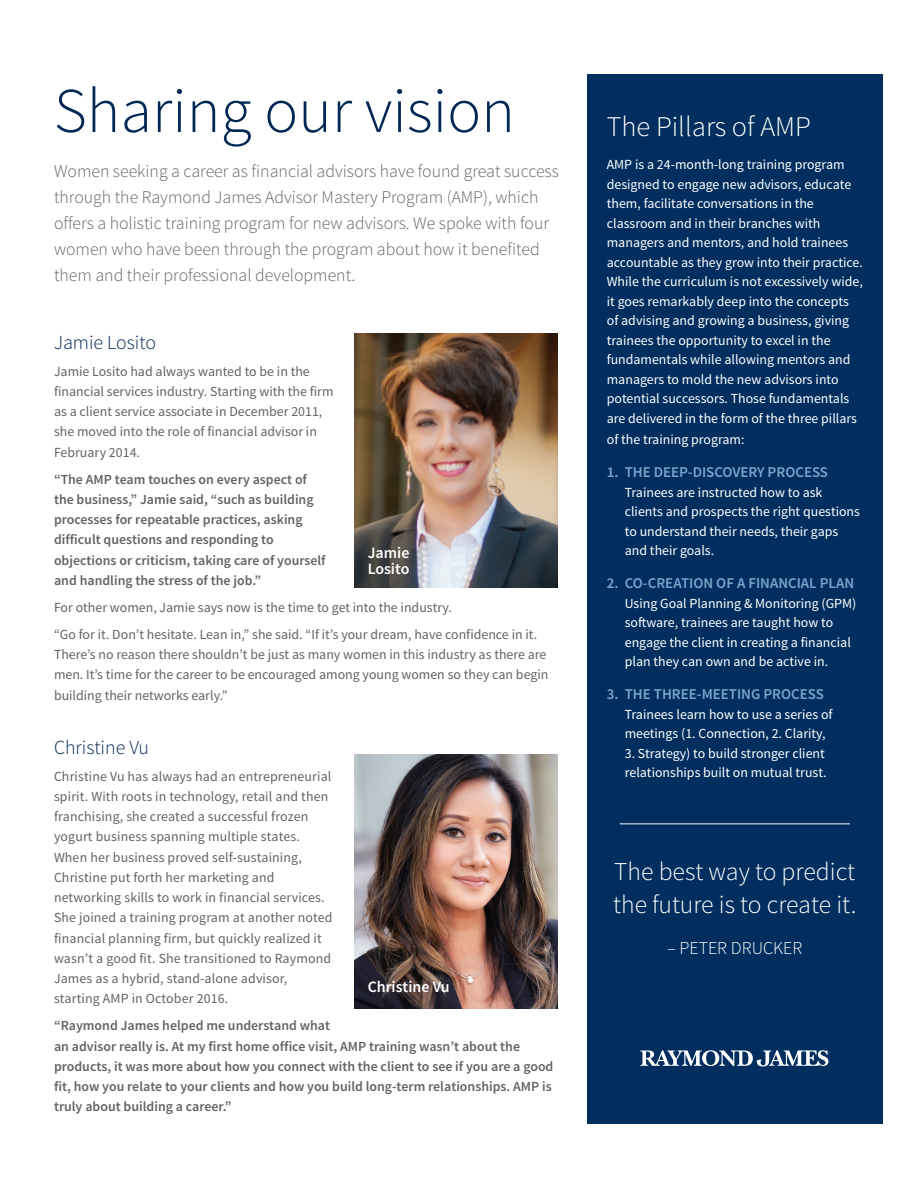
<style>
.page{position:relative;width:918px;height:1188px;background:#fff}
.page>*{position:absolute;margin:0;border:0;box-sizing:border-box;transform-origin:0 0}
.Body_Copy{font:300 63.6px "Source Sans Pro";color:#002855}
.t1{font:300 28.5px "Source Sans Pro";color:#fff}
.t2{font:300 25.65px/33.3px "Source Sans Pro";color:#fff}
.Body_Copy-2{font:300 19.8px "Source Sans Pro";color:#002855}
.t3{font:300 18.15px "Source Sans Pro";color:#fff}
.Body_Copy-3{font:300 17.7px/26.2px "Source Sans Pro";color:#636366}
.t4{font:600 15.9px/16px "Source Sans Pro";color:#fff}
.t5{font:600 15px "Source Sans Pro";color:#79a7cb}
.Body_Copy-4{font:13.8px/20.2px "Source Sans Pro";color:#636366}
.t6{font:13.8px/19.5px "Source Sans Pro";color:#fff}
.Body_Copy-5{font:600 13.8px/20.2px "Source Sans Pro";color:#636366}
</style>
<div class="page">
<div style="left:587px;top:74px;width:295px;height:1049px;background:#002e5e"></div>
<hr style="left:620px;top:824px;width:230px;height:1px;background:#fff">
<svg style="left:640px;top:1050px;width:188px;height:16px"></svg>
<img style="left:355px;top:755px;width:202px;height:254px">
<img style="left:355px;top:334px;width:202px;height:254px">
<p class="Body_Copy" style="left:54px;top:72px;width:463px">Sharing our vision</p>
<p class="Body_Copy-3" style="left:54px;top:158px;width:506px">Women seeking a career as financial advisors have found great success through the Raymond James Advisor Mastery Program (AMP), which offers a holistic training program for new advisors. We spoke with four women who have been through the program about how it benefited them and their professional development.</p>
<p class="Body_Copy-2" style="left:54px;top:330px;width:103px">Jamie Losito</p>
<p class="Body_Copy-4" style="left:54px;top:361px;width:281px">Jamie Losito had always wanted to be in the financial services industry. Starting with the firm as a client service associate in December 2011, she moved into the role of financial advisor in February 2014.</p>
<p class="Body_Copy-5" style="left:54px;top:469px;width:273px">“The AMP team touches on every aspect of the business,” Jamie said, “such as building processes for repeatable practices, asking difficult questions and responding to objections or criticism, taking care of yourself and handling the stress of the job.”</p>
<p class="Body_Copy-4" style="left:54px;top:597px;width:399px">For other women, Jamie says now is the time to get into the industry.</p>
<p class="Body_Copy-4" style="left:54px;top:624px;width:496px">“Go for it. Don’t hesitate. Lean in,” she said. “If it’s your dream, have confidence in it.<br>There’s no reason there shouldn’t be just as many women in this industry as there are men. It’s time for the career to be encouraged among young women so they can begin building their networks early.”</p>
<p class="Body_Copy-2" style="left:54px;top:735px;width:96px">Christine Vu</p>
<p class="Body_Copy-4" style="left:54px;top:766px;width:280px">Christine Vu has always had an entrepreneurial spirit. With roots in technology, retail and then franchising, she created a successful frozen yogurt business spanning multiple states.<br>When her business proved self-sustaining, Christine put forth her marketing and networking skills to work in financial services.<br>She joined a training program at another noted financial planning firm, but quickly realized it wasn’t a good fit. She transitioned to Raymond James as a hybrid, stand-alone advisor, starting AMP in October 2016.</p>
<p class="Body_Copy-5" style="left:54px;top:1016px;width:501px">“Raymond James helped me understand what<br>an advisor really is. At my first home office visit, AMP training wasn’t about the products, it was more about how you connect with the client to see if you are a good fit, how you relate to your clients and how you build long-term relationships. AMP is truly about building a career.”</p>
<p class="t4" style="left:368px;top:545px;width:43px">Jamie<br>Losito</p>
<p class="t4" style="left:368px;top:979px;width:83px">Christine Vu</p>
<p class="t1" style="left:607px;top:109px;width:205px">The Pillars of AMP</p>
<p class="t6" style="left:607px;top:155px;width:257px">AMP is a 24-month-long training program designed to engage new advisors, educate them, facilitate conversations in the classroom and in their branches with managers and mentors, and hold trainees accountable as they grow into their practice.<br>While the curriculum is not excessively wide, it goes remarkably deep into the concepts of advising and growing a business, giving trainees the opportunity to excel in the fundamentals while allowing mentors and managers to mold the new advisors into potential successors. Those fundamentals are delivered in the form of the three pillars</p>
<p class="t6" style="left:607px;top:430px;width:139px">of the training program:</p>
<p class="t5" style="left:607px;top:463px;width:223px">1. THE DEEP-DISCOVERY PROCESS</p>
<p class="t6" style="left:625px;top:483px;width:237px">Trainees are instructed how to ask clients and prospects the right questions to understand their needs, their gaps and their goals.</p>
<p class="t5" style="left:607px;top:574px;width:249px">2. CO-CREATION OF A FINANCIAL PLAN</p>
<p class="t6" style="left:625px;top:594px;width:233px">Using Goal Planning &amp; Monitoring (GPM) software, trainees are taught how to engage the client in creating a financial plan they can own and be active in.</p>
<p class="t5" style="left:607px;top:685px;width:219px">3. THE THREE-MEETING PROCESS</p>
<p class="t6" style="left:625px;top:705px;width:209px">Trainees learn how to use a series of meetings (1. Connection, 2. Clarity,</p>
<p class="t6" style="left:625px;top:744px;width:203px">3. Strategy) to build stronger client relationships built on mutual trust.</p>
<p class="t2" style="left:613px;top:855px;width:245px">The best way to predict the future is to create it.</p>
<p class="t3" style="left:667px;top:937px;width:137px">– PETER DRUCKER</p>
</div>
